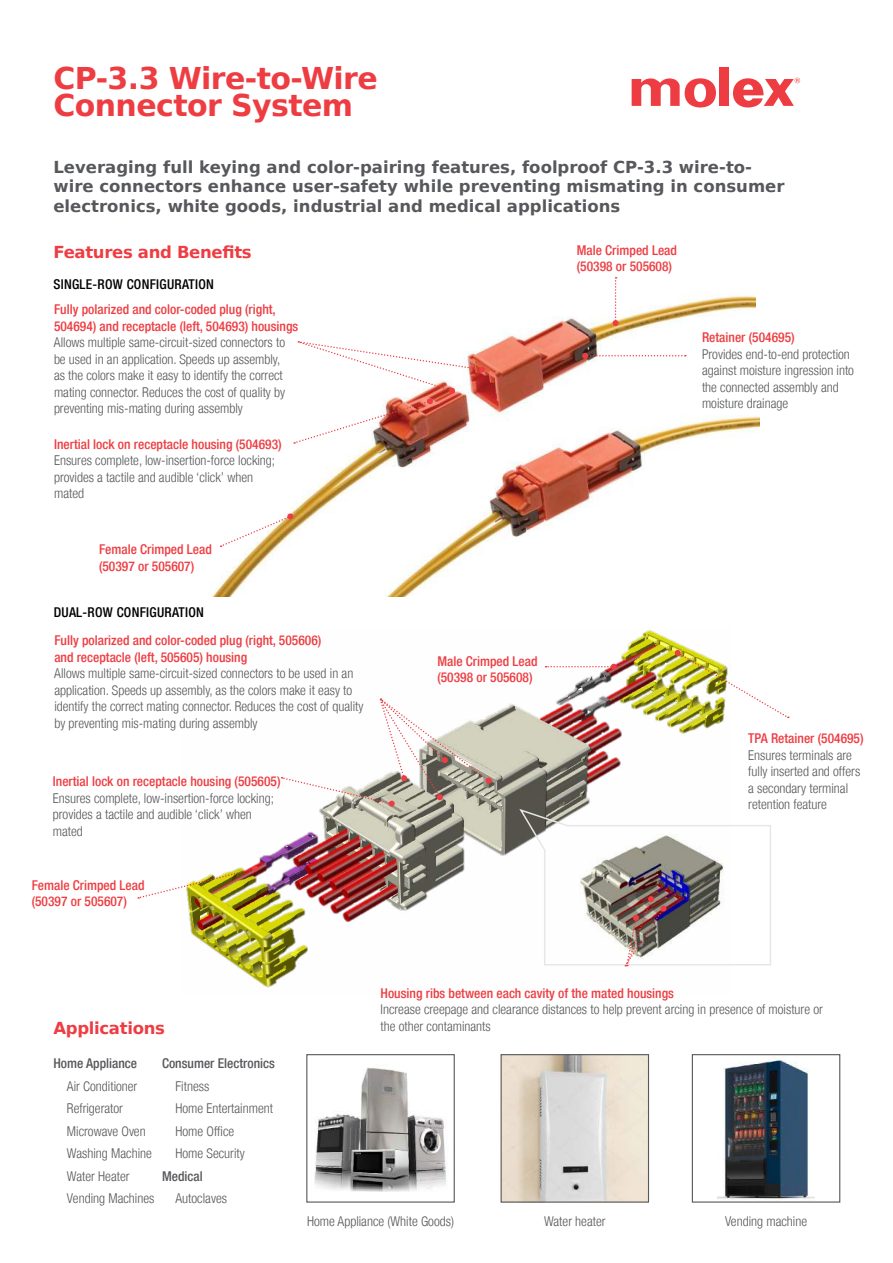
<style>
.page{position:relative;width:893px;height:1263px;background:#fff}
.page>*{position:absolute;margin:0;border:0;box-sizing:border-box;transform-origin:0 0}
.t1{font:700 30px/27px "Bitstream Vera Sans";letter-spacing:-.02em;color:#ee3d42}
.t2{font:700 16.5px/19.5px "Bitstream Vera Sans";color:#57585b}
.t3{font:700 16.5px "Bitstream Vera Sans";letter-spacing:-.02em;color:#ee3d42}
.t4{font:300 condensed 13.5px/16.5px "Helvetica Neue LT";color:#57585b}
.t5{font:500 condensed 13.5px/16.5px "Helvetica Neue LT";color:#ee3d42}
.t6{font:500 condensed 13.5px "Helvetica Neue LT";letter-spacing:.02em;color:#000}
.t7{font:500 condensed 13.5px "Helvetica Neue LT";color:#57585b}
</style>
<div class="page">
<img style="left:213px;top:295px;width:543px;height:301px">
<img style="left:287px;top:323px;width:473px;height:273px">
<img style="left:314px;top:1067px;width:132px;height:125px">
<div style="left:306px;top:1054px;width:149px;height:148px;border:1px solid #57585b"></div>
<img style="left:503px;top:1056px;width:144px;height:144px">
<div style="left:501px;top:1054px;width:148px;height:148px;border:1px solid #57585b"></div>
<img style="left:717px;top:1057px;width:98px;height:143px">
<div style="left:692px;top:1054px;width:148px;height:148px;border:1px solid #57585b"></div>
<div style="left:719px;top:67px;width:10px;height:39px;background:#ee3d42"></div>
<svg style="left:632px;top:78px;width:84px;height:29px"></svg>
<svg style="left:733px;top:78px;width:67px;height:29px"></svg>
<img style="left:187px;top:630px;width:537px;height:358px">
<img style="left:675px;top:650px;width:114px;height:69px">
<svg style="left:221px;top:513px;width:72px;height:34px"></svg>
<img style="left:294px;top:340px;width:191px;height:104px">
<svg style="left:613px;top:277px;width:6px;height:49px"></svg>
<svg style="left:582px;top:353px;width:104px;height:6px"></svg>
<svg style="left:545px;top:664px;width:72px;height:6px"></svg>
<img style="left:138px;top:866px;width:120px;height:33px">
<svg style="left:519px;top:808px;width:252px;height:158px"></svg>
<svg style="left:281px;top:698px;width:211px;height:109px"></svg>
<h1 class="t1" style="left:53px;top:67px;width:326px">CP-3.3 Wire-to-Wire<br>Connector System</h1>
<p class="t2" style="left:53px;top:159px;width:733px">Leveraging full keying and color-pairing features, foolproof CP-3.3 wire-to&shy;wire connectors enhance user-safety while preventing mismating in consumer electronics, white goods, industrial and medical applications</p>
<p class="t3" style="left:53px;top:242px;width:200px">Features and Bene昀椀ts</p>
<p class="t6" style="left:53px;top:280px;width:162px">SINGLE-ROW CONFIGURATION</p>
<p class="t5" style="left:577px;top:243px;width:102px">Male Crimped Lead (50398 or 505608)</p>
<p class="t5" style="left:54px;top:302px;width:246px">Fully polarized and color-coded plug (right,<br>504694) and receptacle (left, 504693) housings</p>
<p class="t4" style="left:54px;top:335px;width:233px">Allows multiple same-circuit-sized connectors to be used in an application. Speeds up assembly, as the colors make it easy to identify the correct mating connector. Reduces the cost of quality by preventing mis-mating during assembly</p>
<p class="t5" style="left:702px;top:330px;width:94px">Retainer (504695)</p>
<p class="t4" style="left:702px;top:347px;width:153px">Provides end-to-end protection against moisture ingression into the connected assembly and moisture drainage</p>
<p class="t5" style="left:54px;top:437px;width:229px">Inertial lock on receptacle housing (504693)</p>
<p class="t4" style="left:54px;top:453px;width:223px">Ensures complete, low-insertion-force locking; provides a tactile and audible ‘click’ when mated</p>
<p class="t5" style="left:99px;top:542px;width:114px">Female Crimped Lead (50397 or 505607)</p>
<p class="t6" style="left:54px;top:607px;width:152px">DUAL-ROW CONFIGURATION</p>
<p class="t5" style="left:54px;top:633px;width:268px">Fully polarized and color-coded plug (right, 505606) and receptacle (left, 505605) housing</p>
<p class="t4" style="left:54px;top:666px;width:311px">Allows multiple same-circuit-sized connectors to be used in an application. Speeds up assembly, as the colors make it easy to identify the correct mating connector. Reduces the cost of quality by preventing mis-mating during assembly</p>
<p class="t5" style="left:53px;top:774px;width:229px">Inertial lock on receptacle housing (505605)</p>
<p class="t4" style="left:53px;top:791px;width:223px">Ensures complete, low-insertion-force locking; provides a tactile and audible ‘click’ when mated</p>
<p class="t5" style="left:32px;top:877px;width:114px">Female Crimped Lead (50397 or 505607)</p>
<p class="t5" style="left:437px;top:654px;width:102px">Male Crimped Lead (50398 or 505608)</p>
<p class="t5" style="left:748px;top:731px;width:117px">TPA Retainer (504695)</p>
<p class="t4" style="left:748px;top:748px;width:114px">Ensures terminals are fully inserted and offers a secondary terminal retention feature</p>
<p class="t3" style="left:53px;top:1021px;width:113px">Applications</p>
<p class="t7" style="left:53px;top:1058px;width:85px">Home Appliance</p>
<p class="t4" style="left:67px;top:1076px;width:89px;line-height:22.5px">Air Conditioner<br>Refrigerator<br>Microwave Oven<br>Washing Machine<br>Water Heater<br>Vending Machines</p>
<p class="t7" style="left:162px;top:1058px;width:114px">Consumer Electronics</p>
<p class="t4" style="left:175px;top:1076px;width:99px;line-height:22.5px">Fitness<br>Home Entertainment<br>Home Of昀椀ce<br>Home Security</p>
<p class="t7" style="left:162px;top:1171px;width:42px">Medical</p>
<p class="t4" style="left:175px;top:1191px;width:53px">Autoclaves</p>
<p class="t5" style="left:381px;top:986px;width:295px">Housing ribs between each cavity of the mated housings</p>
<p class="t4" style="left:381px;top:1002px;width:444px">Increase creepage and clearance distances to help prevent arcing in presence of moisture or the other contaminants</p>
<p class="t4" style="left:307px;top:1214px;width:148px">Home Appliance (White Goods)</p>
<p class="t4" style="left:544px;top:1214px;width:63px">Water heater</p>
<p class="t4" style="left:725px;top:1214px;width:84px">Vending machine</p>
</div>
